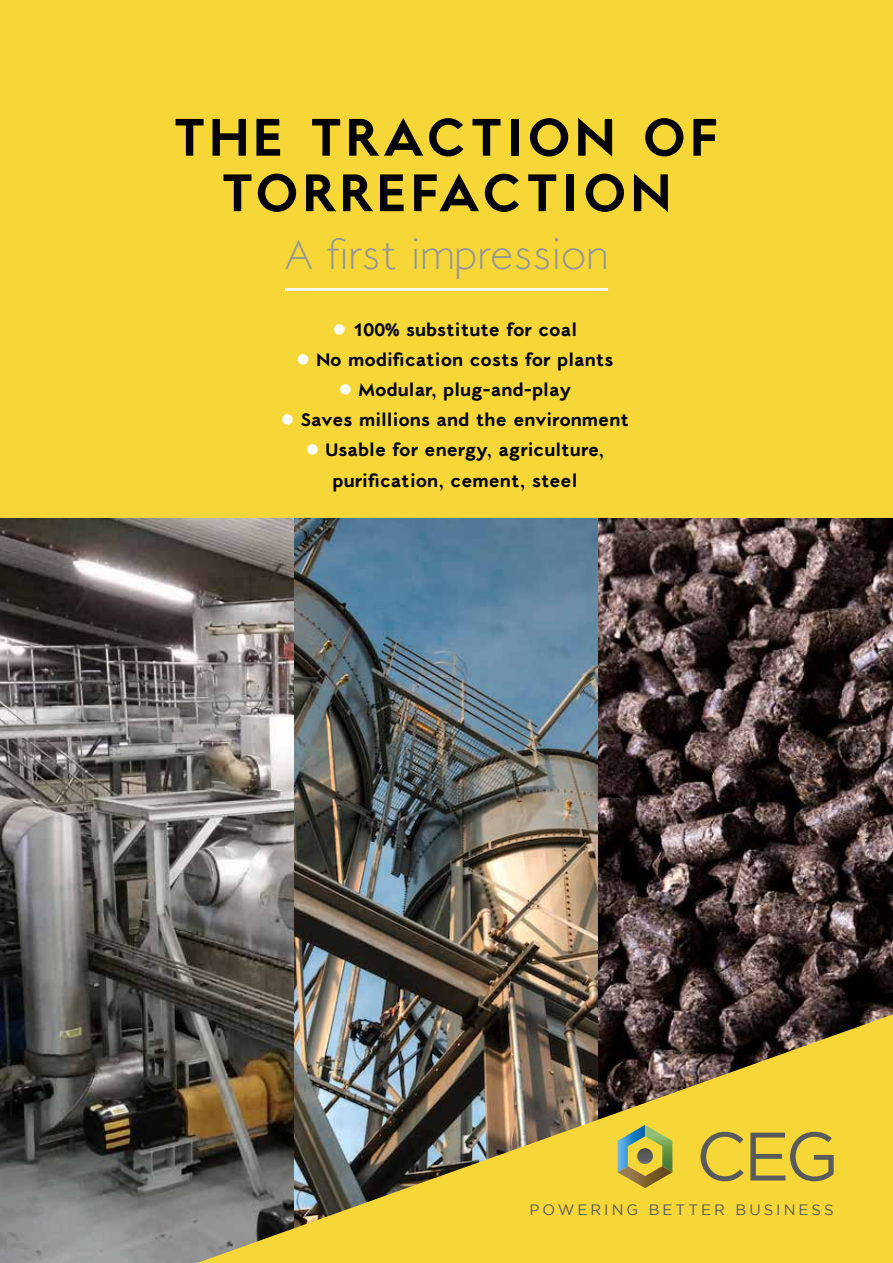
<style>
.page{position:relative;width:893px;height:1263px;background:#fff}
.page>*{position:absolute;margin:0;border:0;box-sizing:border-box;transform-origin:0 0}
.t1{font:700 52.5px/55.5px "Selene";letter-spacing:.08em;color:#000;text-align:center}
.t2{font:300 40.5px "Selene";color:#939598}
.t3{font:700 18px/30px "Selene";color:#000;text-align:center}
.t4{font:15px "Gotham";letter-spacing:.2em;color:#59595c}
.s1{color:#fff}
</style>
<div class="page">
<div style="left:0;top:0;width:893px;height:539px;background:#f7d637"></div>
<img style="left:293px;top:519px;width:305px;height:495px">
<img style="left:0;top:519px;width:293px;height:744px">
<img style="left:598px;top:519px;width:295px;height:495px">
<img style="left:197px;top:1014px;width:696px;height:249px">
<hr style="left:285px;top:288px;width:323px;height:3px;background:#fff">
<svg style="left:618px;top:1125px;width:54px;height:63px;background:#b0b053"></svg>
<svg style="left:637px;top:1148px;width:16px;height:16px"></svg>
<svg style="left:701px;top:1132px;width:43px;height:49px;background:#ccb540"></svg>
<svg style="left:750px;top:1132px;width:84px;height:49px;background:#c1ac43"></svg>
<h1 class="t1" style="left:174px;top:111px;width:547px">THE TRACTION OF<br>TORREFACTION</h1>
<h2 class="t2" style="left:285px;top:229px;width:325px">A first impression</h2>
<p class="t3" style="left:333px;top:316px;width:246px"><span class="s1">●</span> 100% substitute for coal</p>
<p class="t3" style="left:296px;top:346px;width:319px"><span class="s1">●</span> No modification costs for plants</p>
<p class="t3" style="left:339px;top:376px;width:234px"><span class="s1">●</span> Modular, plug-and-play</p>
<p class="t3" style="left:281px;top:406px;width:350px"><span class="s1">●</span> Saves millions and the environment</p>
<p class="t3" style="left:306px;top:436px;width:300px"><span class="s1">●</span> Usable for energy, agriculture, purification, cement, steel</p>
<p class="t4" style="left:530px;top:1201px;width:306px">POWERING BETTER BUSINESS</p>
</div>
